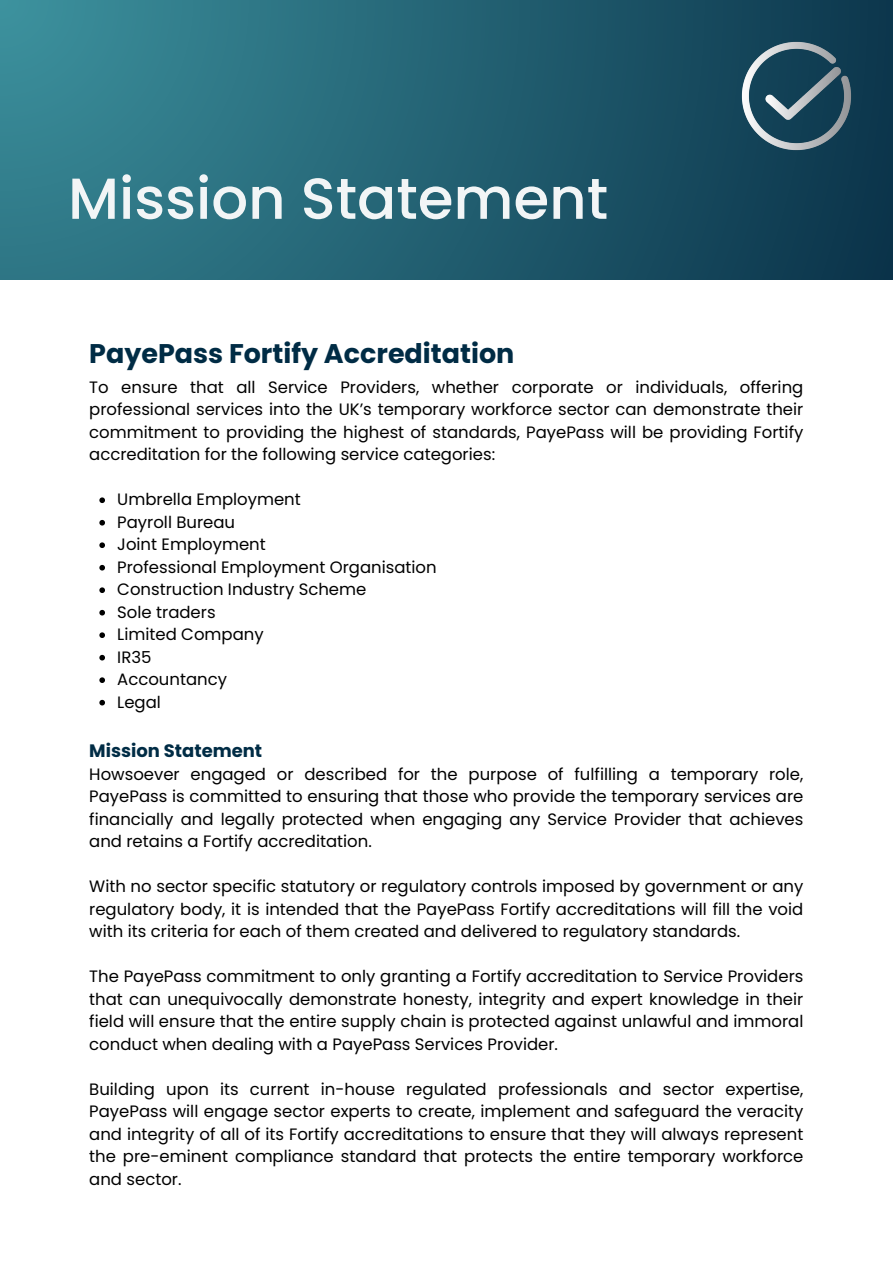
<style>
.page{position:relative;width:893px;height:1264px;background:#fff}
.page>*{position:absolute;margin:0;border:0;box-sizing:border-box;transform-origin:0 0}
.t1{font:500 57.75px "Poppins";color:#f2f5f6}
.t2{font:700 27px "Poppins";color:#002c45}
.t3{font:700 18px "Poppins";color:#002c45}
.t4{font:16.5px/22.5px "Poppins";color:#000;text-align:justify}
</style>
<div class="page">
<div style="left:0;top:0;width:892px;height:280px;background:linear-gradient(to right,#398a97,#0c364c)"></div>
<svg style="left:99px;top:497px;width:6px;height:6px"></svg>
<svg style="left:99px;top:520px;width:6px;height:5px"></svg>
<svg style="left:99px;top:542px;width:6px;height:6px"></svg>
<svg style="left:99px;top:565px;width:6px;height:5px"></svg>
<svg style="left:99px;top:587px;width:6px;height:6px"></svg>
<svg style="left:99px;top:610px;width:6px;height:5px"></svg>
<svg style="left:99px;top:632px;width:6px;height:6px"></svg>
<svg style="left:99px;top:655px;width:6px;height:5px"></svg>
<svg style="left:99px;top:677px;width:6px;height:6px"></svg>
<svg style="left:99px;top:700px;width:6px;height:5px"></svg>
<img style="left:739px;top:39px;width:114px;height:114px">
<p class="t1" style="left:68px;top:158px;width:541px">Mission Statement</p>
<p class="t2" style="left:89px;top:334px;width:426px">PayePass Fortify Accreditation</p>
<p class="t4" style="left:89px;top:376px;width:715px">To ensure that all Service Providers, whether corporate or individuals, offering professional services into the UK’s temporary workforce sector can demonstrate their commitment to providing the highest of standards, PayePass will be providing Fortify accreditation for the following service categories:</p>
<p class="t4" style="left:117px;top:488px;width:185px">Umbrella Employment</p>
<p class="t4" style="left:117px;top:511px;width:119px">Payroll Bureau</p>
<p class="t4" style="left:117px;top:533px;width:150px">Joint Employment</p>
<p class="t4" style="left:117px;top:555px;width:321px">Professional Employment Organisation</p>
<p class="t4" style="left:117px;top:578px;width:250px">Construction Industry Scheme</p>
<p class="t4" style="left:117px;top:600px;width:100px">Sole traders</p>
<p class="t4" style="left:117px;top:623px;width:148px">Limited Company</p>
<p class="t4" style="left:117px;top:645px;width:36px">IR35</p>
<p class="t4" style="left:117px;top:668px;width:111px">Accountancy</p>
<p class="t4" style="left:117px;top:690px;width:45px">Legal</p>
<p class="t3" style="left:89px;top:738px;width:174px">Mission Statement</p>
<p class="t4" style="left:89px;top:762px;width:715px">Howsoever engaged or described for the purpose of fulfilling a temporary role, PayePass is committed to ensuring that those who provide the temporary services are financially and legally protected when engaging any Service Provider that achieves and retains a Fortify accreditation.</p>
<p class="t4" style="left:89px;top:875px;width:715px">With no sector specific statutory or regulatory controls imposed by government or any regulatory body, it is intended that the PayePass Fortify accreditations will fill the void with its criteria for each of them created and delivered to regulatory standards.</p>
<p class="t4" style="left:89px;top:965px;width:715px">The PayePass commitment to only granting a Fortify accreditation to Service Providers that can unequivocally demonstrate honesty, integrity and expert knowledge in their field will ensure that the entire supply chain is protected against unlawful and immoral conduct when dealing with a PayePass Services Provider.</p>
<p class="t4" style="left:89px;top:1077px;width:715px">Building upon its current in-house regulated professionals and sector expertise, PayePass will engage sector experts to create, implement and safeguard the veracity and integrity of all of its Fortify accreditations to ensure that they will always represent the pre-eminent compliance standard that protects the entire temporary workforce and sector.</p>
</div>
